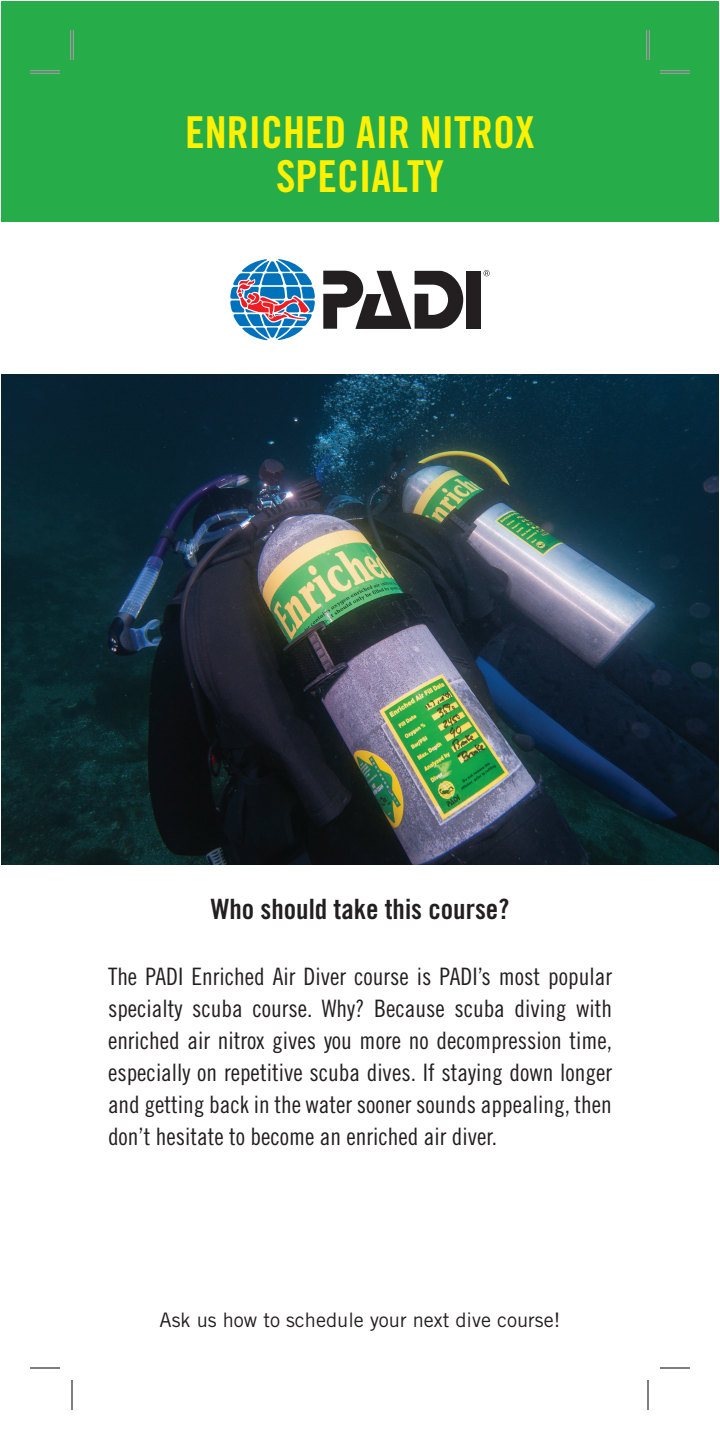
<style>
.page{position:relative;width:720px;height:1440px;background:#fff}
.page>*{position:absolute;margin:0;border:0;box-sizing:border-box;transform-origin:0 0}
.t1{font:44px/44px "Trade Gothic LT Std Bd Cn 20";color:#fff101;text-align:center}
.t2{font:28px "Trade Gothic LT Std Bd Cn 20";color:#231f20}
.t3{font:24px/32px "Trade Gothic LT Std Cn 18";color:#231f20;text-align:justify}
.t4{font:20px "Trade Gothic LT Std";color:#231f20}
</style>
<div class="page">
<div style="left:1px;top:1px;width:718px;height:221px;background:#26ad4a"></div>
<svg style="left:230px;top:259px;width:85px;height:81px"></svg>
<svg style="left:484px;top:270px;width:6px;height:6px"></svg>
<svg style="left:323px;top:271px;width:140px;height:58px"></svg>
<div style="left:467px;top:271px;width:14px;height:58px;background:#231f20"></div>
<img style="left:1px;top:374px;width:718px;height:491px">
<hr style="left:30px;top:71px;width:30px;height:2px;background:#fff">
<hr style="left:660px;top:71px;width:30px;height:2px;background:#fff">
<hr style="left:71px;top:30px;width:2px;height:30px;background:#fff">
<hr style="left:647px;top:30px;width:2px;height:30px;background:#fff">
<hr style="left:30px;top:72px;width:30px;height:1px;background:#000">
<hr style="left:660px;top:72px;width:30px;height:1px;background:#000">
<hr style="left:30px;top:1368px;width:30px;height:1px;background:#000">
<hr style="left:660px;top:1368px;width:30px;height:1px;background:#000">
<hr style="left:72px;top:30px;width:1px;height:30px;background:#000">
<hr style="left:72px;top:1380px;width:1px;height:30px;background:#000">
<hr style="left:648px;top:30px;width:1px;height:30px;background:#000">
<hr style="left:648px;top:1380px;width:1px;height:30px;background:#000">
<h1 class="t1" style="left:185px;top:110px;width:351px">ENRICHED AIR NITROX<br>SPECIALTY</h1>
<p class="t2" style="left:211px;top:892px;width:300px">Who should take this course?</p>
<p class="t3" style="left:108px;top:960px;width:506px">The PADI Enriched Air Diver course is PADI’s most popular specialty scuba course. Why? Because scuba diving with enriched air nitrox gives you more no decompression time, especially on repetitive scuba dives. If staying down longer and getting back in the water sooner sounds appealing, then don’t hesitate to become an enriched air diver.</p>
<p class="t4" style="left:159px;top:1307px;width:403px">Ask us how to schedule your next dive course!</p>
</div>
